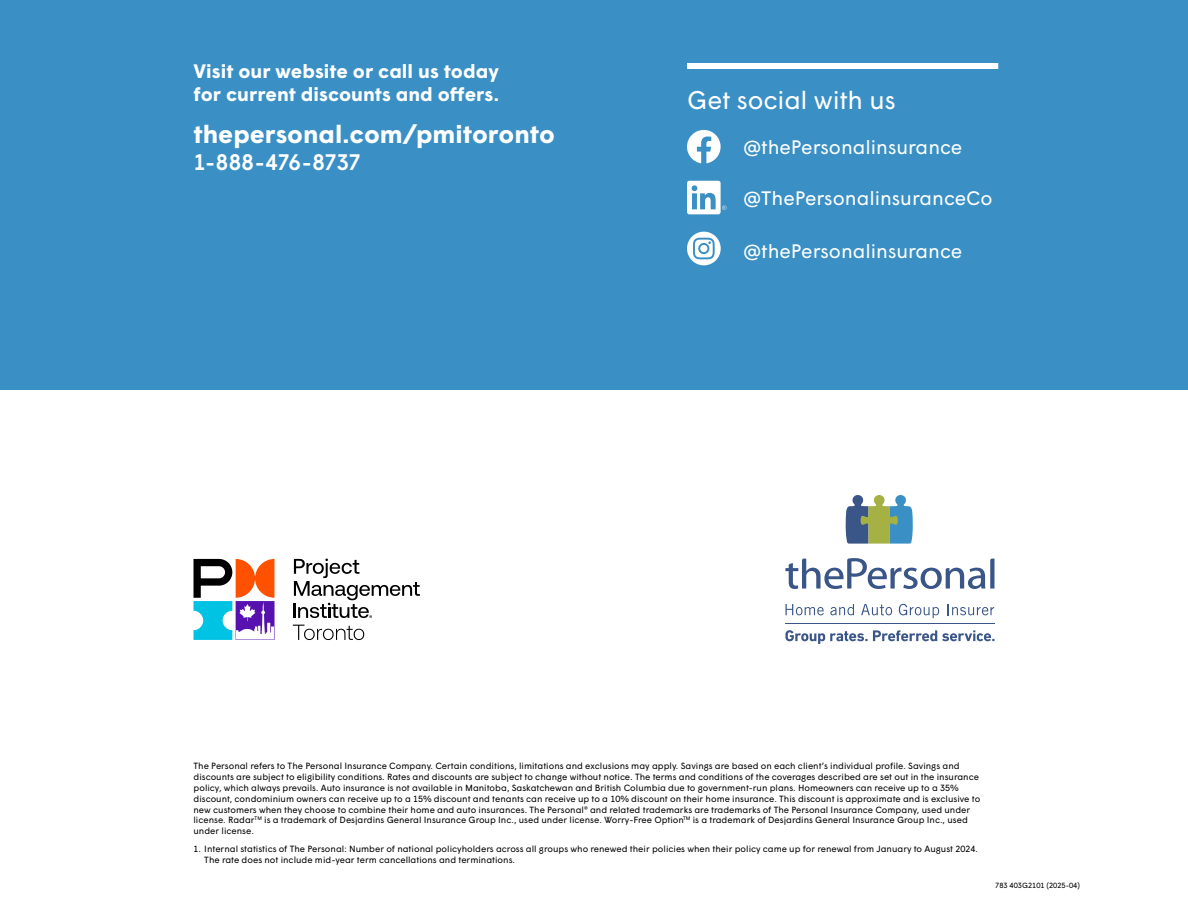
<style>
.page{position:relative;width:1188px;height:918px;background:#fff}
.page>*{position:absolute;margin:0;border:0;box-sizing:border-box;transform-origin:0 0}
.t1{font:700 25.5px "Wigrum";color:#fff}
.t2{font:25.5px "Wigrum";letter-spacing:-.01em;color:#fff}
.t3{font:500 22.5px "Wigrum";letter-spacing:-.025em;color:#fff}
.t4{font:19.5px "Wigrum";color:#fff}
.t5{font:700 19.5px/23.4px "Wigrum";color:#fff}
.t6{font:9px/10.8px "Wigrum";color:#000}
.t7{font:7.5px "Wigrum";color:#000}
</style>
<div class="page">
<div style="left:0;top:0;width:1188px;height:390px;background:#3a90c5"></div>
<div style="left:687px;top:63px;width:311px;height:6px;background:#fff"></div>
<svg style="left:785px;top:558px;width:209px;height:31px"></svg>
<svg style="left:845px;top:495px;width:68px;height:49px;background:#7d9e97"></svg>
<svg style="left:785px;top:604px;width:39px;height:11px"></svg>
<svg style="left:830px;top:604px;width:24px;height:11px"></svg>
<svg style="left:861px;top:604px;width:31px;height:11px"></svg>
<svg style="left:899px;top:604px;width:40px;height:14px"></svg>
<svg style="left:947px;top:604px;width:47px;height:11px"></svg>
<svg style="left:785px;top:630px;width:209px;height:14px"></svg>
<hr style="left:785px;top:623px;width:209px;height:1px;background:#3a5588">
<svg style="left:294px;top:559px;width:126px;height:59px"></svg>
<svg style="left:293px;top:625px;width:71px;height:15px"></svg>
<svg style="left:194px;top:559px;width:81px;height:81px"></svg>
<svg style="left:687px;top:130px;width:34px;height:33px"></svg>
<svg style="left:687px;top:181px;width:39px;height:33px"></svg>
<div style="left:687px;top:232px;width:34px;height:33px;background:#fff;border-radius:50%"></div>
<svg style="left:693px;top:238px;width:22px;height:21px"></svg>
<h3 class="t5" style="left:194px;top:58px;width:308px">Visit our website or call us today for current discounts and offers.</h3>
<h1 class="t1" style="left:194px;top:114px;width:363px">thepersonal.com/pmitoronto</h1>
<h2 class="t3" style="left:194px;top:145px;width:169px">1-888-476-8737</h2>
<h1 class="t2" style="left:687px;top:81px;width:210px">Get social with us</h1>
<h3 class="t4" style="left:743px;top:133px;width:221px">@thePersonalinsurance</h3>
<h3 class="t4" style="left:743px;top:184px;width:251px">@ThePersonalinsuranceCo</h3>
<h3 class="t4" style="left:743px;top:236px;width:221px">@thePersonalinsurance</h3>
<p class="t6" style="left:193px;top:760px;width:788px">The Personal refers to The Personal Insurance Company. Certain conditions, limitations and exclusions may apply. Savings are based on each client’s individual profile. Savings and discounts are subject to eligibility conditions. Rates and discounts are subject to change without notice. The terms and conditions of the coverages described are set out in the insurance policy, which always prevails. Auto insurance is not available in Manitoba, Saskatchewan and British Columbia due to government-run plans. Homeowners can receive up to a 35% discount, condominium owners can receive up to a 15% discount and tenants can receive up to a 10% discount on their home insurance. This discount is approximate and is exclusive to new customers when they choose to combine their home and auto insurances. The Personal® and related trademarks are trademarks of The Personal Insurance Company, used under license. Radar<sup>TM</sup> is a trademark of Desjardins General Insurance Group Inc., used under license. Worry-Free Option<sup>TM</sup> is a trademark of Desjardins General Insurance Group Inc., used under license.</p>
<p class="t6" style="left:204px;top:843px;width:775px;text-indent:-11px">1. Internal statistics of The Personal: Number of national policyholders across all groups who renewed their policies when their policy came up for renewal from January to August 2024.<br>The rate does not include mid-year term cancellations and terminations.</p>
<p class="t7" style="left:995px;top:879px;width:86px">783 403G2101 (2025-04)</p>
</div>
